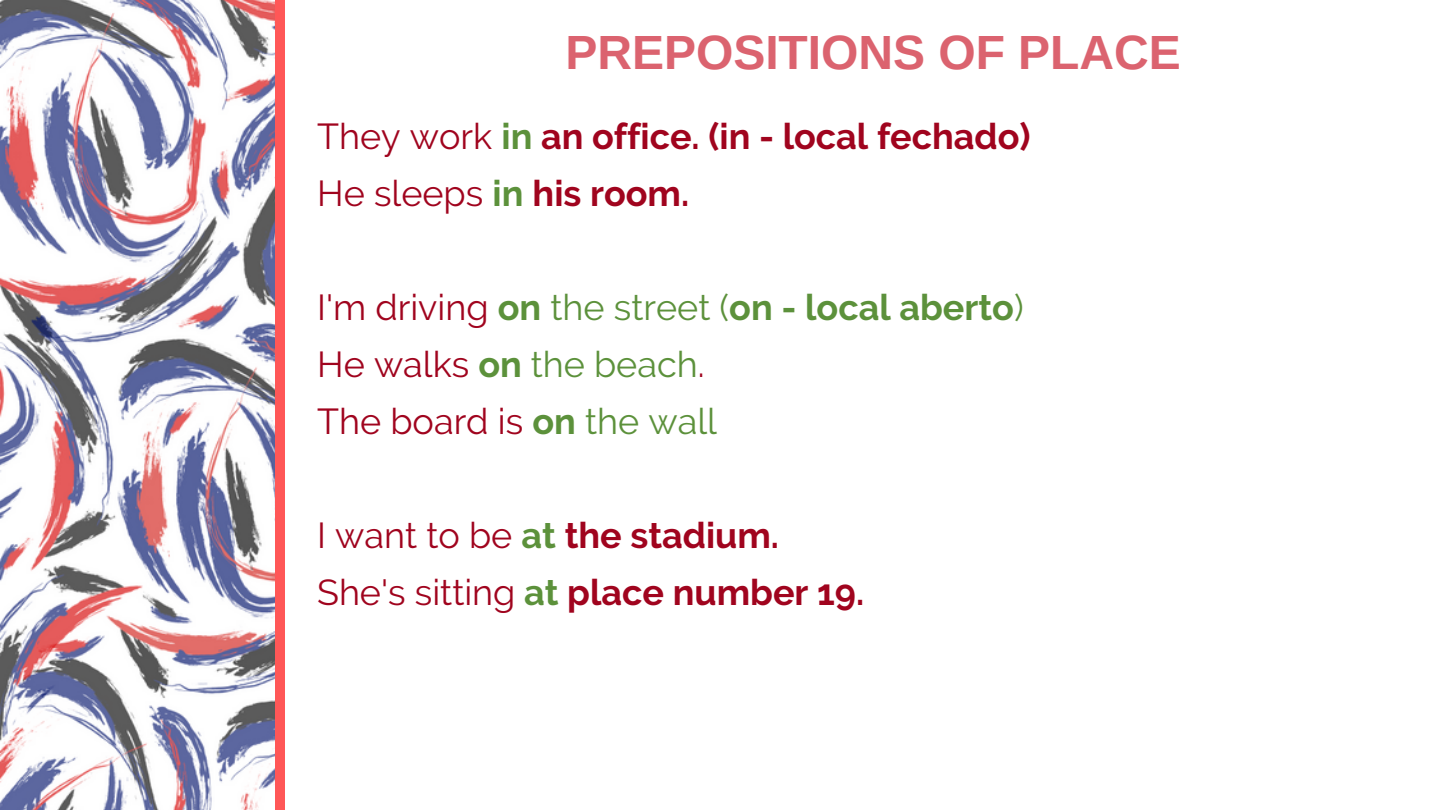
<style>
.page{position:relative;width:1440px;height:810px;background:#fff}
.page>*{position:absolute;margin:0;border:0;box-sizing:border-box;transform-origin:0 0}
.t1{font:700 48px "Arimo";color:#db636f}
.t2{font:700 36px/57px "Raleway";color:#a0041e}
.t3{font:36px/57px "Raleway";color:#a0041e}
.s1{font-weight:400}
.s2{color:#5c913b}
.s3{font-weight:700;color:#5c913b}
</style>
<div class="page">
<img style="left:0;top:0;width:275px;height:810px">
<div style="left:275px;top:0;width:10px;height:810px;background:#ff5757"></div>
<h1 class="t1" style="left:566px;top:25px;width:617px">PREPOSITIONS OF PLACE</h1>
<p class="t2" style="left:317px;top:108px;width:715px"><span class="s1">They work</span> <span class="s2">in</span> an office. (in - local fechado)<br><span class="s1">He sleeps</span> <span class="s2">in</span> his room.</p>
<p class="t3" style="left:317px;top:279px;width:708px">I'm driving <span class="s3">on</span> <span class="s2">the street (</span><span class="s3">on - local aberto</span><span class="s2">)<br></span>He walks <span class="s3">on</span> <span class="s2">the beach</span>.<br>The board is <span class="s3">on</span> <span class="s2">the wall</span></p>
<p class="t2" style="left:317px;top:507px;width:549px"><span class="s1">I want to be</span> <span class="s2">at</span> the stadium.<br><span class="s1">She's sitting</span> <span class="s2">at</span> place number 19.</p>
</div>
